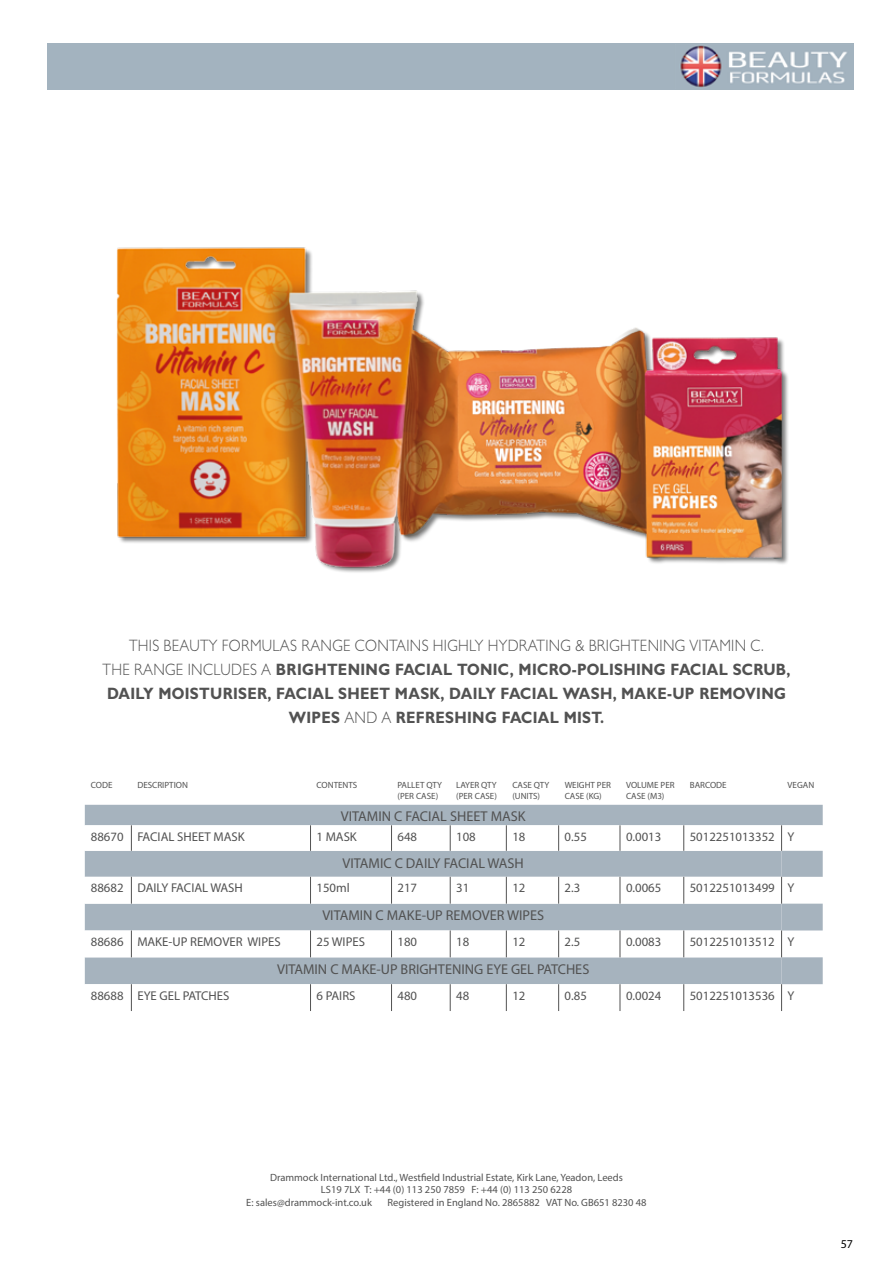
<style>
.page{position:relative;width:893px;height:1263px;background:#fff}
.page>*{position:absolute;margin:0;border:0;box-sizing:border-box;transform-origin:0 0}
.t1{font:700 16.5px/24px "Gill Sans";letter-spacing:.02em;color:#525252;text-align:center;scale:.9 1}
.t2{font:14.25px "Myriad Pro";color:#525252}
.t3{font:12.75px "Myriad Pro";color:#525252}
.t4{font:12px "Myriad Pro";color:#000}
.t5{font:10.5px "Myriad Pro";color:#525252}
.t6{font:9px/10.8px "Myriad Pro";color:#525252}
.s1{font-weight:300}
</style>
<div class="page">
<div style="left:48px;top:43px;width:806px;height:47px;background:#a3b3bf"></div>
<img style="left:116px;top:247px;width:672px;height:326px">
<img style="left:680px;top:45px;width:167px;height:42px">
<div style="left:85px;top:805px;width:738px;height:20px;background:#a6b3be"></div>
<svg style="left:85px;top:825px;width:696px;height:186px"></svg>
<svg style="left:310px;top:825px;width:1px;height:26px"></svg>
<svg style="left:391px;top:825px;width:1px;height:26px"></svg>
<svg style="left:450px;top:825px;width:1px;height:26px"></svg>
<svg style="left:506px;top:825px;width:1px;height:26px"></svg>
<svg style="left:558px;top:825px;width:1px;height:26px"></svg>
<svg style="left:620px;top:825px;width:1px;height:26px"></svg>
<svg style="left:683px;top:825px;width:1px;height:26px"></svg>
<svg style="left:131px;top:877px;width:1px;height:27px"></svg>
<svg style="left:310px;top:877px;width:1px;height:27px"></svg>
<svg style="left:310px;top:984px;width:1px;height:27px"></svg>
<svg style="left:391px;top:984px;width:1px;height:27px"></svg>
<svg style="left:450px;top:984px;width:1px;height:27px"></svg>
<svg style="left:506px;top:984px;width:1px;height:27px"></svg>
<svg style="left:558px;top:984px;width:1px;height:27px"></svg>
<svg style="left:620px;top:984px;width:1px;height:27px"></svg>
<svg style="left:683px;top:984px;width:1px;height:27px"></svg>
<svg style="left:131px;top:825px;width:1px;height:26px"></svg>
<svg style="left:391px;top:877px;width:1px;height:27px"></svg>
<svg style="left:450px;top:877px;width:1px;height:27px"></svg>
<svg style="left:506px;top:877px;width:1px;height:27px"></svg>
<svg style="left:558px;top:877px;width:1px;height:27px"></svg>
<svg style="left:620px;top:877px;width:1px;height:27px"></svg>
<svg style="left:683px;top:877px;width:1px;height:27px"></svg>
<svg style="left:131px;top:930px;width:1px;height:27px"></svg>
<svg style="left:131px;top:984px;width:1px;height:27px"></svg>
<svg style="left:310px;top:930px;width:1px;height:27px"></svg>
<svg style="left:391px;top:930px;width:1px;height:27px"></svg>
<svg style="left:450px;top:930px;width:1px;height:27px"></svg>
<svg style="left:506px;top:930px;width:1px;height:27px"></svg>
<svg style="left:558px;top:930px;width:1px;height:27px"></svg>
<svg style="left:620px;top:930px;width:1px;height:27px"></svg>
<svg style="left:683px;top:930px;width:1px;height:27px"></svg>
<svg style="left:781px;top:825px;width:42px;height:186px"></svg>
<p class="t1" style="left:103px;top:633px;width:766px"><span class="s1">THIS BEAUTY FORMULAS RANGE CONTAINS HIGHLY HYDRATING &amp; BRIGHTENING VITAMIN C.<br>THE RANGE INCLUDES A</span> BRIGHTENING FACIAL TONIC, MICRO-POLISHING FACIAL SCRUB, DAILY MOISTURISER, FACIAL SHEET MASK, DAILY FACIAL WASH, MAKE-UP REMOVING WIPES <span class="s1">AND A</span> REFRESHING FACIAL MIST.</p>
<p class="t6" style="left:91px;top:779px;width:23px">CODE</p>
<p class="t6" style="left:137px;top:779px;width:52px">DESCRIPTION</p>
<p class="t6" style="left:317px;top:779px;width:42px">CONTENTS</p>
<p class="t6" style="left:398px;top:779px;width:46px">PALLET QTY (PER CASE)</p>
<p class="t6" style="left:456px;top:779px;width:42px">LAYER QTY (PER CASE)</p>
<p class="t6" style="left:512px;top:779px;width:39px">CASE QTY (UNITS)</p>
<p class="t6" style="left:565px;top:779px;width:48px">WEIGHT PER<br>CASE (KG)</p>
<p class="t6" style="left:626px;top:779px;width:50px">VOLUME PER<br>CASE (M3)</p>
<p class="t6" style="left:690px;top:779px;width:38px">BARCODE</p>
<p class="t6" style="left:788px;top:779px;width:28px">VEGAN</p>
<p class="t2" style="left:341px;top:807px;width:186px">VITAMIN C FACIAL SHEET MASK</p>
<p class="t3" style="left:91px;top:829px;width:155px">88670 FACIAL SHEET MASK</p>
<p class="t3" style="left:317px;top:829px;width:42px">1 MASK</p>
<p class="t3" style="left:398px;top:829px;width:21px">648</p>
<p class="t3" style="left:456px;top:829px;width:21px">108</p>
<p class="t3" style="left:512px;top:829px;width:15px">18</p>
<p class="t3" style="left:565px;top:829px;width:24px">0.55</p>
<p class="t3" style="left:626px;top:829px;width:37px">0.0013</p>
<p class="t3" style="left:690px;top:829px;width:106px">5012251013352 Y</p>
<p class="t2" style="left:342px;top:854px;width:183px">VITAMIC C DAILY FACIAL WASH</p>
<p class="t3" style="left:91px;top:880px;width:154px">88682 DAILY FACIAL WASH</p>
<p class="t3" style="left:317px;top:880px;width:35px">150ml</p>
<p class="t3" style="left:398px;top:880px;width:21px">217</p>
<p class="t3" style="left:456px;top:880px;width:15px">31</p>
<p class="t3" style="left:512px;top:880px;width:15px">12</p>
<p class="t3" style="left:565px;top:880px;width:17px">2.3</p>
<p class="t3" style="left:626px;top:880px;width:37px">0.0065</p>
<p class="t3" style="left:690px;top:880px;width:106px">5012251013499 Y</p>
<p class="t2" style="left:322px;top:907px;width:223px">VITAMIN C MAKE-UP REMOVER WIPES</p>
<p class="t3" style="left:91px;top:934px;width:191px">88686 MAKE-UP REMOVER WIPES</p>
<p class="t3" style="left:317px;top:934px;width:50px">25 WIPES</p>
<p class="t3" style="left:398px;top:934px;width:21px">180</p>
<p class="t3" style="left:456px;top:934px;width:15px">18</p>
<p class="t3" style="left:512px;top:934px;width:15px">12</p>
<p class="t3" style="left:565px;top:934px;width:17px">2.5</p>
<p class="t3" style="left:626px;top:934px;width:37px">0.0083</p>
<p class="t3" style="left:690px;top:934px;width:106px">5012251013512 Y</p>
<p class="t2" style="left:277px;top:960px;width:314px">VITAMIN C MAKE-UP BRIGHTENING EYE GEL PATCHES</p>
<p class="t3" style="left:91px;top:987px;width:140px">88688 EYE GEL PATCHES</p>
<p class="t3" style="left:317px;top:987px;width:40px">6 PAIRS</p>
<p class="t3" style="left:398px;top:987px;width:21px">480</p>
<p class="t3" style="left:456px;top:987px;width:15px">48</p>
<p class="t3" style="left:512px;top:987px;width:15px">12</p>
<p class="t3" style="left:565px;top:987px;width:24px">0.85</p>
<p class="t3" style="left:626px;top:987px;width:37px">0.0024</p>
<p class="t3" style="left:690px;top:987px;width:106px">5012251013536 Y</p>
<p class="t5" style="left:270px;top:1171px;width:354px">Drammock International Ltd., Westfield Industrial Estate, Kirk Lane, Yeadon, Leeds</p>
<p class="t5" style="left:321px;top:1183px;width:253px">LS19 7LX T: +44 (0) 113 250 7859 F: +44 (0) 113 250 6228</p>
<p class="t5" style="left:246px;top:1196px;width:127px">E: sales@drammock-int.co.uk</p>
<p class="t5" style="left:388px;top:1196px;width:261px">Registered in England No. 2865882 VAT No. GB651 8230 48</p>
<p class="t4" style="left:841px;top:1236px;width:14px">57</p>
</div>
